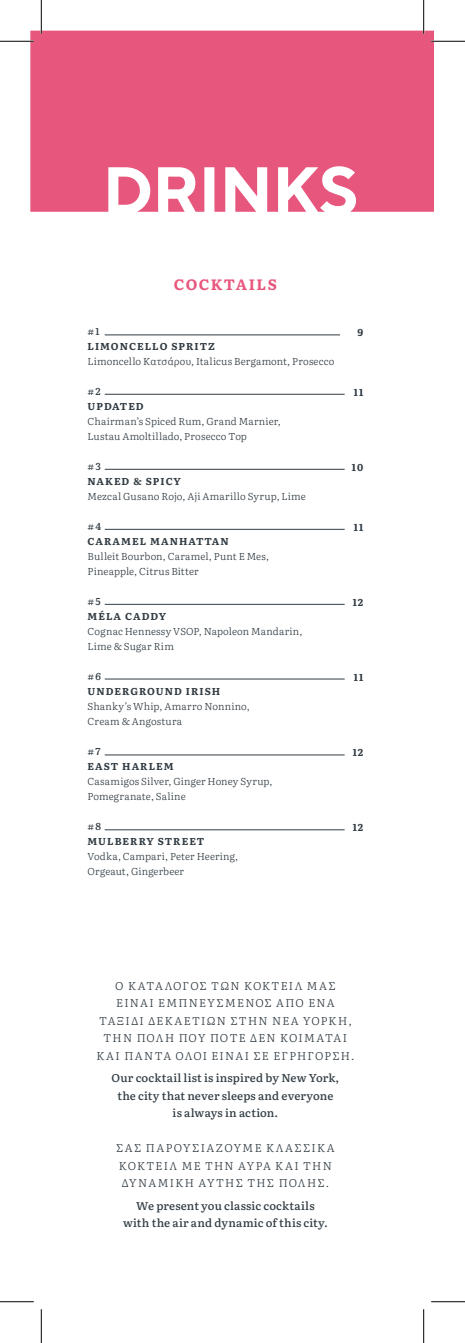
<style>
.page{position:relative;width:465px;height:1343px;background:#fff}
.page>*{position:absolute;margin:0;border:0;box-sizing:border-box;transform-origin:0 0}
.t1{font:700 15px "Literata";letter-spacing:.095em;color:#e7567d}
.t2{font:300 11.25px/17.5px "Literata";letter-spacing:.11em;color:#313c43;text-align:center}
.t3{font:500 11.25px/17.5px "Literata";letter-spacing:.015em;color:#313c43;text-align:center}
.t4{font:300 10px/15px "Literata";letter-spacing:.015em;color:#323c43}
.t5{font:700 10px "Literata";letter-spacing:.1em;color:#323c43}
.t6{font:500 10px "Literata";color:#323c43}
</style>
<div class="page">
<hr style="left:105px;top:334px;width:235px;height:1px;background:#323c43">
<hr style="left:105px;top:829px;width:239px;height:1px;background:#323c43">
<hr style="left:105px;top:754px;width:239px;height:1px;background:#323c43">
<hr style="left:105px;top:678px;width:239px;height:1px;background:#323c43">
<hr style="left:105px;top:604px;width:239px;height:1px;background:#323c43">
<hr style="left:105px;top:529px;width:239px;height:1px;background:#323c43">
<hr style="left:105px;top:469px;width:239px;height:1px;background:#323c43">
<hr style="left:105px;top:394px;width:239px;height:1px;background:#323c43">
<svg style="left:31px;top:31px;width:402px;height:181px;background:#e86387"></svg>
<svg style="left:168px;top:177px;width:17px;height:12px"></svg>
<svg style="left:288px;top:194px;width:18px;height:18px"></svg>
<svg style="left:235px;top:185px;width:21px;height:27px"></svg>
<hr style="left:0;top:40px;width:34px;height:2px;background:#fff">
<hr style="left:431px;top:40px;width:33px;height:2px;background:#fff">
<hr style="left:40px;top:0;width:2px;height:34px;background:#fff">
<hr style="left:422px;top:0;width:2px;height:34px;background:#fff">
<hr style="left:0;top:41px;width:34px;height:1px;background:#000">
<hr style="left:431px;top:41px;width:33px;height:1px;background:#000">
<hr style="left:0;top:1301px;width:34px;height:1px;background:#000">
<hr style="left:431px;top:1301px;width:33px;height:1px;background:#000">
<hr style="left:41px;top:0;width:1px;height:34px;background:#000">
<hr style="left:41px;top:1309px;width:1px;height:33px;background:#000">
<hr style="left:423px;top:0;width:1px;height:34px;background:#000">
<hr style="left:423px;top:1309px;width:1px;height:33px;background:#000">
<h1 class="t1" style="left:174px;top:272px;width:105px">COCKTAILS</h1>
<p class="t6" style="left:88px;top:323px;width:13px">#1</p>
<p class="t5" style="left:88px;top:338px;width:129px">LIMONCELLO SPRITZ</p>
<p class="t4" style="left:88px;top:353px;width:248px">Limoncello Κατσάρου, Italicus Bergamont, Prosecco</p>
<p class="t6" style="left:88px;top:383px;width:14px">#2</p>
<p class="t5" style="left:88px;top:398px;width:58px">UPDATED</p>
<p class="t4" style="left:88px;top:413px;width:195px">Chairman’s Spiced Rum, Grand Marnier,<br>Lustau Amoltillado, Prosecco Top</p>
<p class="t6" style="left:88px;top:458px;width:15px">#3</p>
<p class="t5" style="left:88px;top:473px;width:95px">NAKED &amp; SPICY</p>
<p class="t4" style="left:88px;top:488px;width:219px">Mezcal Gusano Rojo, Aji Amarillo Syrup, Lime</p>
<p class="t6" style="left:88px;top:518px;width:15px">#4</p>
<p class="t5" style="left:88px;top:533px;width:143px">CARAMEL MANHATTAN</p>
<p class="t4" style="left:88px;top:548px;width:183px">Bulleit Bourbon, Caramel, Punt E Mes,<br>Pineapple, Citrus Bitter</p>
<p class="t6" style="left:88px;top:593px;width:14px">#5</p>
<p class="t5" style="left:88px;top:608px;width:80px">MÉLA CADDY</p>
<p class="t4" style="left:88px;top:623px;width:216px">Cognac Hennessy VSOP, Napoleon Mandarin,<br>Lime &amp; Sugar Rim</p>
<p class="t6" style="left:88px;top:668px;width:15px">#6</p>
<p class="t5" style="left:88px;top:683px;width:134px">UNDERGROUND IRISH</p>
<p class="t4" style="left:88px;top:698px;width:163px">Shanky’s Whip, Amarro Nonnino,<br>Cream &amp; Angostura</p>
<p class="t6" style="left:88px;top:743px;width:14px">#7</p>
<p class="t5" style="left:88px;top:758px;width:87px">EAST HARLEM</p>
<p class="t4" style="left:88px;top:773px;width:186px">Casamigos Silver, Ginger Honey Syrup,<br>Pomegranate, Saline</p>
<p class="t6" style="left:88px;top:818px;width:15px">#8</p>
<p class="t5" style="left:88px;top:833px;width:118px">MULBERRY STREET</p>
<p class="t4" style="left:88px;top:848px;width:152px">Vodka, Campari, Peter Heering,<br>Orgeaut, Gingerbeer</p>
<p class="t5" style="left:357px;top:324px;width:7px">9</p>
<p class="t5" style="left:353px;top:384px;width:11px">11</p>
<p class="t5" style="left:351px;top:459px;width:13px">10</p>
<p class="t5" style="left:353px;top:519px;width:11px">11</p>
<p class="t5" style="left:352px;top:594px;width:12px">12</p>
<p class="t5" style="left:353px;top:669px;width:11px">11</p>
<p class="t5" style="left:352px;top:744px;width:12px">12</p>
<p class="t5" style="left:352px;top:819px;width:12px">12</p>
<p class="t2" style="left:96px;top:976px;width:259px">Ο ΚΑΤΑΛΟΓΟΣ ΤΩΝ ΚΟΚΤΕΙΛ ΜΑΣ<br>ΕΙΝΑΙ ΕΜΠΝΕΥΣΜΕΝΟΣ ΑΠΟ ΕΝΑ<br>ΤΑΞΙΔΙ ΔΕΚΑΕΤΙΩΝ ΣΤΗΝ ΝΕΑ ΥΟΡΚΗ,<br>ΤΗΝ ΠΟΛΗ ΠΟΥ ΠΟΤΕ ΔΕΝ ΚΟΙΜΑΤΑΙ<br>ΚΑΙ ΠΑΝΤΑ ΟΛΟΙ ΕΙΝΑΙ ΣΕ ΕΓΡΗΓΟΡΣΗ.</p>
<p class="t3" style="left:111px;top:1068px;width:229px">Our cocktail list is inspired by New York, the city that never sleeps and everyone is always in action.</p>
<p class="t2" style="left:116px;top:1138px;width:220px;text-align:left">ΣΑΣ ΠΑΡΟΥΣΙΑΖΟΥΜΕ ΚΛΑΣΣΙΚΑ<br>ΚΟΚΤΕΙΛ ΜΕ ΤΗΝ ΑΥΡΑ ΚΑΙ ΤΗΝ<br>ΔΥΝΑΜΙΚΗ ΑΥΤΗΣ ΤΗΣ ΠΟΛΗΣ.</p>
<p class="t3" style="left:123px;top:1196px;width:206px">We present you classic cocktails with the air and dynamic of this city.</p>
</div>
